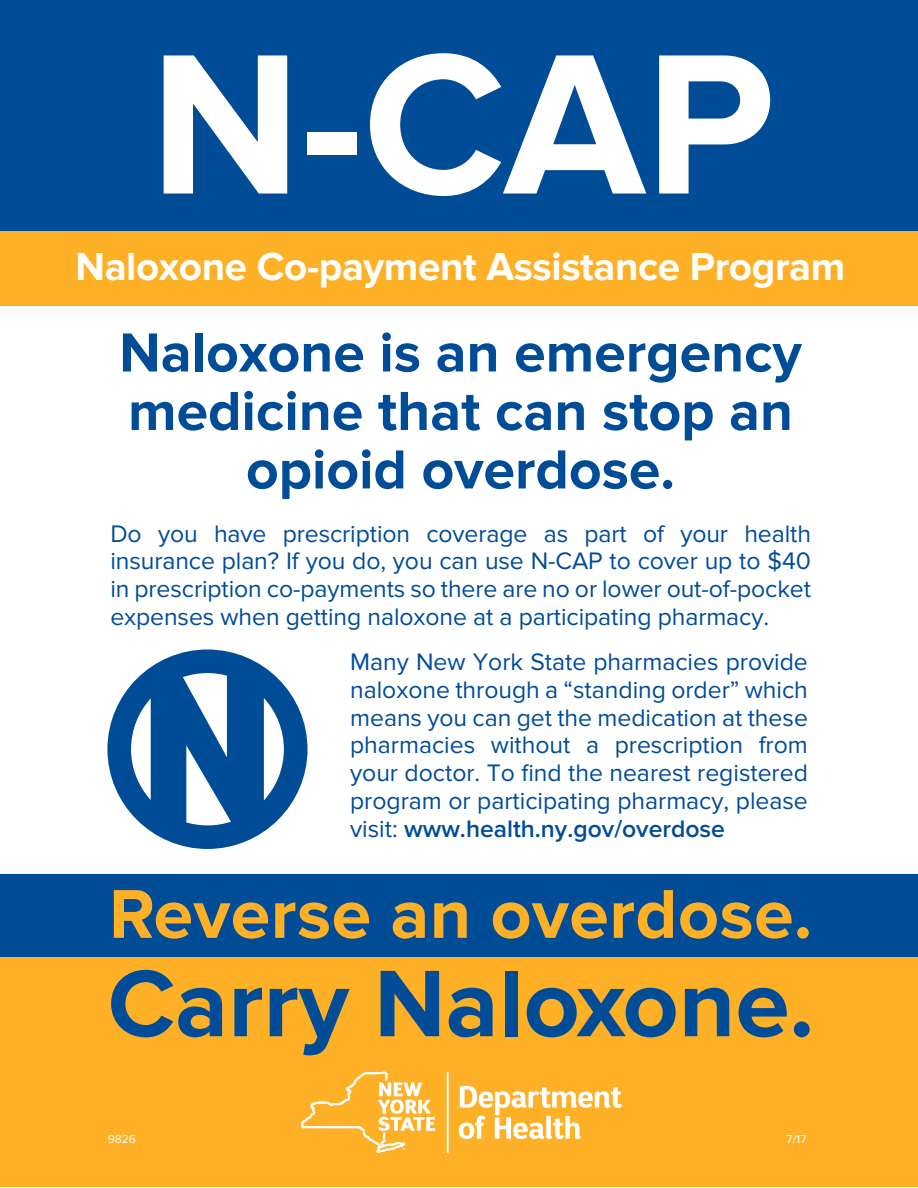
<style>
.page{position:relative;width:918px;height:1188px;background:#fff}
.page>*{position:absolute;margin:0;border:0;box-sizing:border-box;transform-origin:0 0}
.t1{font:700 207px "Proxima Nova";color:#fff}
.t2{font:700 97.95px "Proxima Nova";color:#004c97}
.t3{font:700 71.55px "Proxima Nova";letter-spacing:.005em;color:#feb127}
.t4{font:700 57px/58.5px "Proxima Nova";color:#004c97;text-align:center}
.t5{font:700 40.5px "Proxima Nova";letter-spacing:-.01em;color:#fff}
.t6{font:24.75px/27.8px "Proxima Nova";color:#004c97;text-align:justify}
.t7{font:12px "Proxima Nova";color:#fff}
.s1{font-weight:600}
</style>
<div class="page">
<div style="left:0;top:0;width:918px;height:231px;background:#004c97"></div>
<div style="left:0;top:231px;width:918px;height:74px;background:#feb127"></div>
<svg style="left:107px;top:649px;width:200px;height:200px"></svg>
<div style="left:0;top:874px;width:918px;height:83px;background:#004c97"></div>
<div style="left:0;top:957px;width:918px;height:230px;background:#feb127"></div>
<svg style="left:459px;top:1086px;width:163px;height:53px"></svg>
<hr style="left:447px;top:1072px;width:2px;height:81px;background:#fff">
<svg style="left:301px;top:1072px;width:134px;height:81px"></svg>
<h1 class="t1" style="left:150px;top:5px;width:626px">N-CAP</h1>
<h3 class="t5" style="left:76px;top:243px;width:771px">Naloxone Co-payment Assistance Program</h3>
<h3 class="t4" style="left:119px;top:325px;width:684px">Naloxone is an emergency medicine that can stop an opioid overdose.</h3>
<p class="t6" style="left:110px;top:520px;width:702px">Do you have prescription coverage as part of your health insurance plan? If you do, you can use N-CAP to cover up to $40 in prescription co-payments so there are no or lower out-of-pocket expenses when getting naloxone at a participating pharmacy.</p>
<p class="t6" style="left:350px;top:649px;width:459px">Many New York State pharmacies provide naloxone through a “standing order” which means you can get the medication at these pharmacies without a prescription from your doctor. To find the nearest registered program or participating pharmacy, please visit: <span class="s1">www.health.ny.gov/overdose</span></p>
<h3 class="t3" style="left:109px;top:873px;width:705px">Reverse an overdose.</h3>
<h2 class="t2" style="left:108px;top:947px;width:708px">Carry Naloxone.</h2>
<p class="t7" style="left:108px;top:1132px;width:30px">9826</p>
<p class="t7" style="left:787px;top:1132px;width:21px">7/17</p>
</div>
